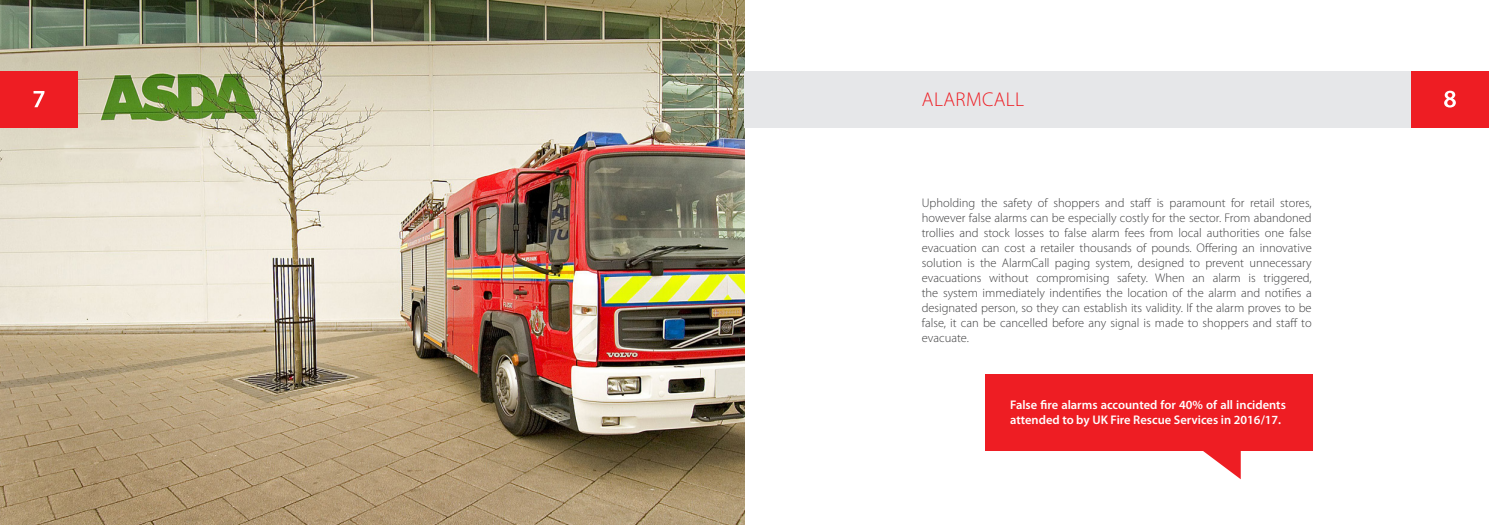
<style>
.page{position:relative;width:1489px;height:525px;background:#fff}
.page>*{position:absolute;margin:0;border:0;box-sizing:border-box;transform-origin:0 0}
.t1{font:300 20px "Myriad Pro";letter-spacing:.02em;color:#ee1d23}
.t2{font:300 12.5px/15px "Myriad Pro";color:#3e3e3f;text-align:justify}
.t3{font:600 12.5px/15px "Myriad Pro";color:#fff}
</style>
<div class="page">
<img style="left:0;top:0;width:744px;height:524px">
<div style="left:744px;top:71px;width:744px;height:56px;background:#e6e7e9"></div>
<div style="left:0;top:71px;width:78px;height:56px;background:#ee1d23"></div>
<div style="left:1410px;top:71px;width:78px;height:56px;background:#ee1d23"></div>
<svg style="left:34px;top:91px;width:10px;height:16px"></svg>
<svg style="left:1444px;top:91px;width:11px;height:16px"></svg>
<div style="left:985px;top:374px;width:327px;height:76px;background:#ee1d23"></div>
<svg style="left:1202px;top:450px;width:38px;height:29px"></svg>
<p class="t1" style="left:921px;top:88px;width:104px">ALARMCALL</p>
<p class="t2" style="left:921px;top:195px;width:391px">Upholding the safety of shoppers and staff is paramount for retail stores, however false alarms can be especially costly for the sector. From abandoned trollies and stock losses to false alarm fees from local authorities one false evacuation can cost a retailer thousands of pounds. Offering an innovative solution is the AlarmCall paging system, designed to prevent unnecessary evacuations without compromising safety. When an alarm is triggered, the system immediately indentifies the location of the alarm and notifies a designated person, so they can establish its validity. If the alarm proves to be false, it can be cancelled before any signal is made to shoppers and staff to evacuate.</p>
<p class="t3" style="left:1010px;top:396px;width:277px">False fire alarms accounted for 40% of all incidents attended to by UK Fire Rescue Services in 2016/17.</p>
</div>
